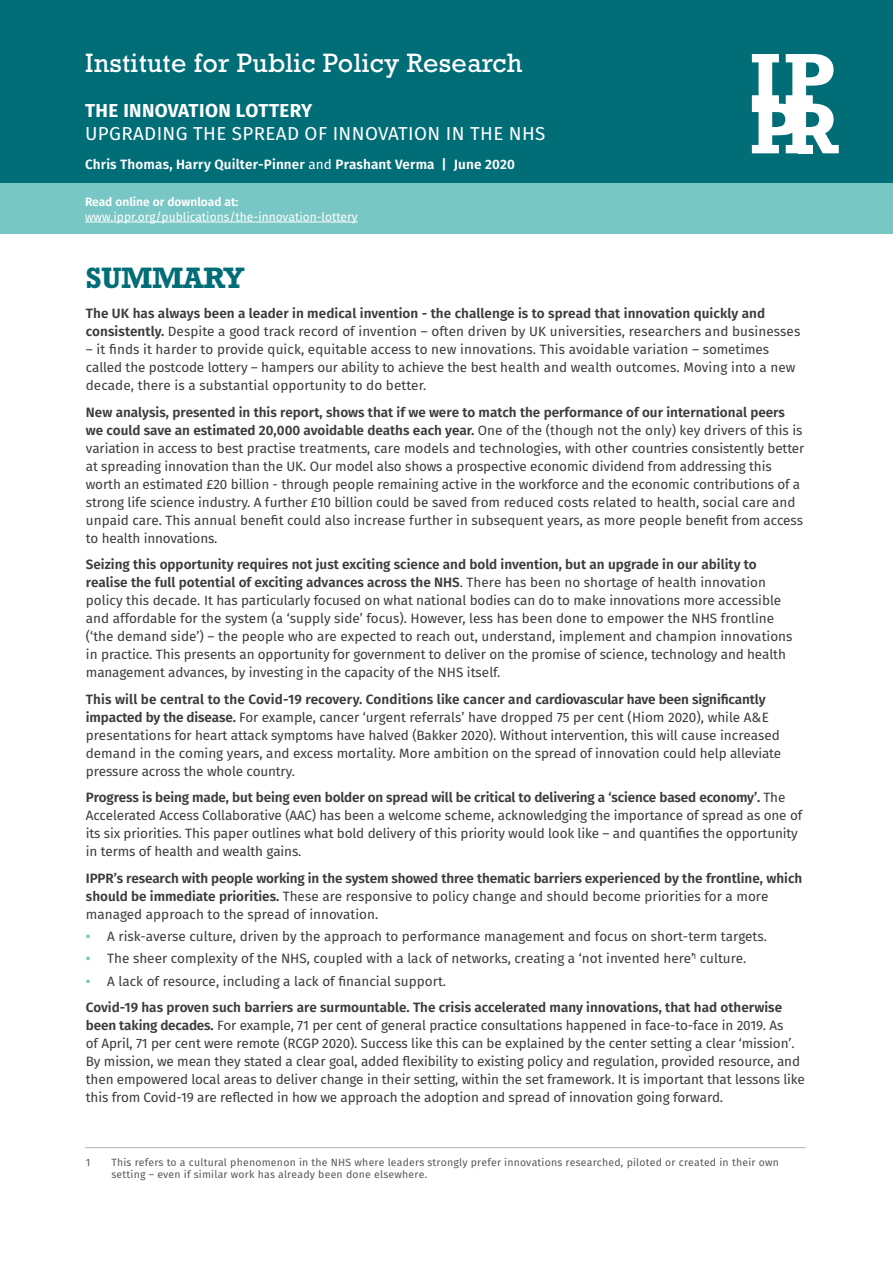
<style>
.page{position:relative;width:893px;height:1263px;background:#fff}
.page>*{position:absolute;margin:0;border:0;box-sizing:border-box;transform-origin:0 0}
.t1{font:700 30px "Rockwell Std";letter-spacing:-.015em;color:#006d77}
.t2{font:27px "Rockwell Std";letter-spacing:.01em;color:#fff}
.t3{font:18.75px "Fira Sans";letter-spacing:.02em;color:#fff}
.t4{font:700 18.75px "Fira Sans";letter-spacing:.02em;color:#fff}
.t5{font:13.5px/18px "Fira Sans";letter-spacing:-.01em;color:#3c3c3b}
.t6{font:600 13.5px/18px "Fira Sans";color:#3c3c3b}
.t7{font:600 13.5px "Fira Sans";letter-spacing:.01em;color:#fff}
.t8{font:12px "Fira Sans";color:#fff}
.t9{font:600 12px "Fira Sans";color:#fff}
.t10{font:10.5px/12px "Fira Sans";letter-spacing:.02em;color:#5a5856}
.s1{font-weight:400}
.s2{font-weight:600}
.s3{font-weight:700;color:#79c7c5}
</style>
<div class="page">
<div style="left:0;top:30px;width:893px;height:204px;background:#79c7c5"></div>
<div style="left:0;top:0;width:893px;height:183px;background:#006d77"></div>
<hr style="left:85px;top:222px;width:273px;height:1px;background:#fff">
<svg style="left:752px;top:54px;width:87px;height:99px"></svg>
<hr style="left:85px;top:1147px;width:721px;height:1px;background:#b5b2b2">
<h2 class="t2" style="left:85px;top:48px;width:439px">Institute for Public Policy Research</h2>
<h3 class="t4" style="left:85px;top:97px;width:229px">THE INNOVATION LOTTERY</h3>
<h3 class="t3" style="left:85px;top:120px;width:462px">UPGRADING THE SPREAD OF INNOVATION IN THE NHS</h3>
<p class="t7" style="left:85px;top:155px;width:431px">Chris Thomas, Harry Quilter-Pinner <span class="s1">and</span> Prashant Verma | June 2020</p>
<p class="t9" style="left:85px;top:193px;width:155px">Read online or download at:</p>
<p class="t8" style="left:85px;top:208px;width:274px">www.ippr.org/publications/the-innovation-lottery</p>
<h1 class="t1" style="left:86px;top:260px;width:160px">SUMMARY</h1>
<p class="t6" style="left:86px;top:305px;width:716px">The UK has always been a leader in medical invention - the challenge is to spread that innovation quickly and consistently. <span class="s1">Despite a good track record of invention – often driven by UK universities, researchers and businesses</span></p>
<p class="t5" style="left:86px;top:341px;width:711px">– it finds it harder to provide quick, equitable access to new innovations. This avoidable variation – sometimes called the postcode lottery – hampers our ability to achieve the best health and wealth outcomes. Moving into a new decade, there is a substantial opportunity to do better.</p>
<p class="t5" style="left:86px;top:403px;width:720px"><span class="s2">New analysis, presented in this report, shows that if we were to match the performance of our international peers we could save an estimated 20,000 avoidable deaths each year.</span> One of the (though not the only) key drivers of this is variation in access to best practise treatments, care models and technologies, with other countries consistently better at spreading innovation than the UK. Our model also shows a prospective economic dividend from addressing this worth an estimated £20 billion - through people remaining active in the workforce and the economic contributions of a strong life science industry. A further £10 billion could be saved from reduced costs related to health, social care and unpaid care. This annual benefit could also increase further in subsequent years, as more people benefit from access to health innovations.</p>
<p class="t5" style="left:86px;top:555px;width:708px"><span class="s2">Seizing this opportunity requires not just exciting science and bold invention, but an upgrade in our ability to realise the full potential of exciting advances across the NHS</span>. There has been no shortage of health innovation policy this decade. It has particularly focused on what national bodies can do to make innovations more accessible and affordable for the system (a ‘supply side’ focus). However, less has been done to empower the NHS frontline (‘the demand side’) – the people who are expected to reach out, understand, implement and champion innovations in practice. This presents an opportunity for government to deliver on the promise of science, technology and health management advances, by investing in the capacity of the NHS itself.</p>
<p class="t5" style="left:86px;top:690px;width:697px"><span class="s2">This will be central to the Covid-19 recovery. Conditions like cancer and cardiovascular have been significantly impacted by the disease.</span> For example, cancer ‘urgent referrals’ have dropped 75 per cent (Hiom 2020), while A&amp;E presentations for heart attack symptoms have halved (Bakker 2020). Without intervention, this will cause increased demand in the coming years, and excess mortality. More ambition on the spread of innovation could help alleviate pressure across the whole country.</p>
<p class="t5" style="left:86px;top:788px;width:718px"><span class="s2">Progress is being made, but being even bolder on spread will be critical to delivering a ‘science based economy’.</span> The Accelerated Access Collaborative (AAC) has been a welcome scheme, acknowledging the importance of spread as one of its six priorities. This paper outlines what bold delivery of this priority would look like – and quantifies the opportunity in terms of health and wealth gains.</p>
<p class="t6" style="left:86px;top:869px;width:718px">IPPR’s research with people working in the system showed three thematic barriers experienced by the frontline, which should be immediate priorities. <span class="s1">These are responsive to policy change and should become priorities for a more managed approach to the spread of innovation.</span></p>
<p class="t5" style="left:86px;top:927px;width:683px"><span class="s3">•</span> A risk-averse culture, driven by the approach to performance management and focus on short-term targets.</p>
<p class="t5" style="left:86px;top:949px;width:662px"><span class="s3">•</span> The sheer complexity of the NHS, coupled with a lack of networks, creating a ‘not invented here’<sup>1</sup> culture.</p>
<p class="t6" style="left:86px;top:968px;width:698px;line-height:26.5px"><span class="s3">•</span> <span class="s1">A lack of resource, including a lack of financial support.<br></span>Covid-19 has proven such barriers are surmountable. The crisis accelerated many innovations, that had otherwise</p>
<p class="t5" style="left:86px;top:1016px;width:721px"><span class="s2">been taking decades.</span> For example, 71 per cent of general practice consultations happened in face-to-face in 2019. As<br>of April, 71 per cent were remote (RCGP 2020). Success like this can be explained by the center setting a clear ‘mission’.<br>By mission, we mean they stated a clear goal, added flexibility to existing policy and regulation, provided resource, and then empowered local areas to deliver change in their setting, within the set framework. It is important that lessons like this from Covid-19 are reflected in how we approach the adoption and spread of innovation going forward.</p>
<p class="t10" style="left:86px;top:1156px;width:6px">1</p>
<p class="t10" style="left:111px;top:1156px;width:669px">This refers to a cultural phenomenon in the NHS where leaders strongly prefer innovations researched, piloted or created in their own setting – even if similar work has already been done elsewhere.</p>
</div>
